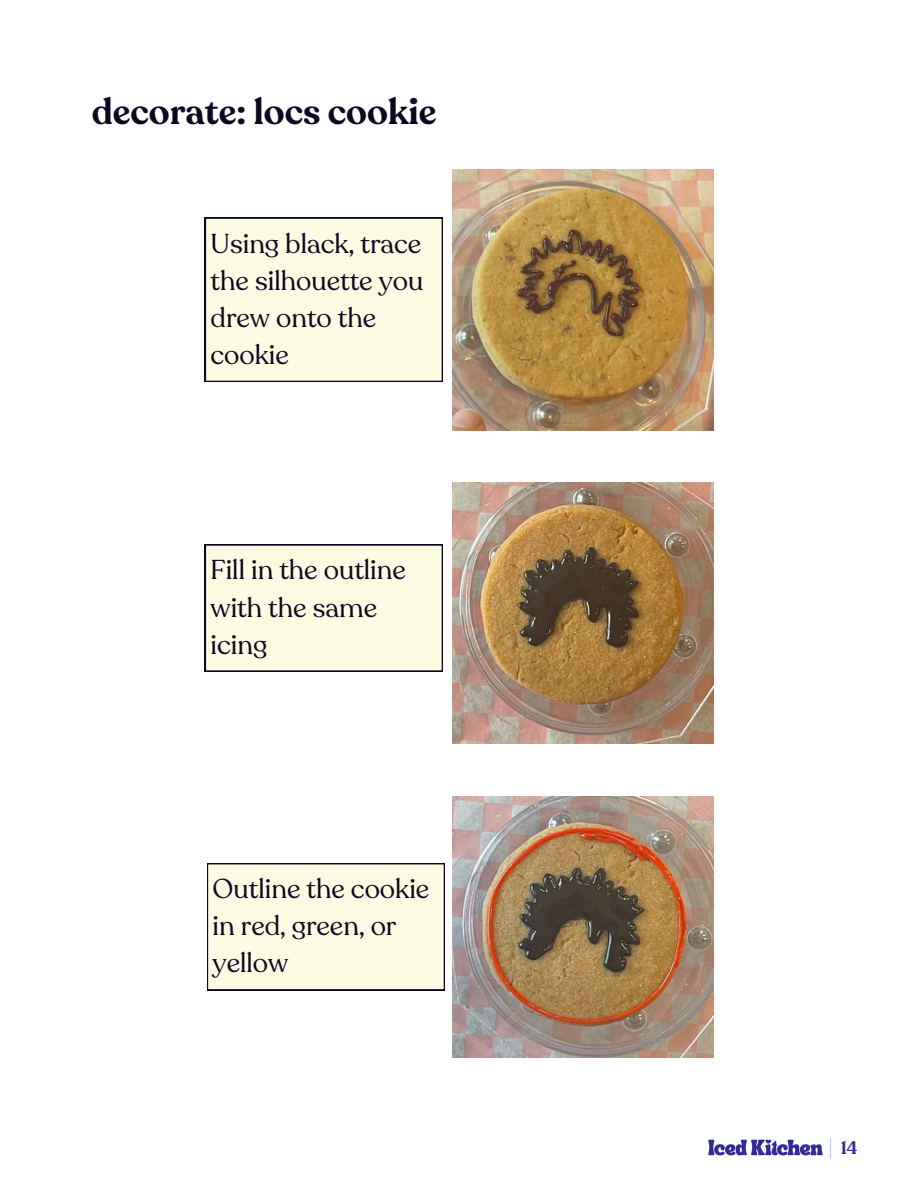
<style>
.page{position:relative;width:918px;height:1188px;background:#fff}
.page>*{position:absolute;margin:0;border:0;box-sizing:border-box;transform-origin:0 0}
.t1{font:600 36px "Recoleta";color:#0b0920}
.t2{font:27px/37.2px "Recoleta";color:#0b0920}
.t3{font:600 18px "Recoleta";color:#332a99}
</style>
<div class="page">
<img style="left:708px;top:1139px;width:115px;height:17px">
<svg style="left:830px;top:1138px;width:1px;height:21px"></svg>
<img style="left:452px;top:169px;width:261px;height:261px">
<img style="left:452px;top:796px;width:261px;height:261px">
<div style="left:207px;top:863px;width:237px;height:127px;background:#fefbe3"></div>
<img style="left:452px;top:483px;width:261px;height:261px">
<div style="left:205px;top:218px;width:237px;height:164px;background:#fefbe3"></div>
<div style="left:205px;top:545px;width:237px;height:126px;background:#fefbe3"></div>
<p class="t1" style="left:92px;top:88px;width:346px">decorate: locs cookie</p>
<p class="t2" style="left:211px;top:225px;width:214px">Using black, trace the silhouette you drew onto the cookie</p>
<p class="t2" style="left:211px;top:552px;width:197px">Fill in the outline with the same icing</p>
<h1 class="t2" style="left:213px;top:871px;width:218px">Outline the cookie in red, green, or yellow</h1>
<p class="t3" style="left:841px;top:1136px;width:18px">14</p>
</div>
